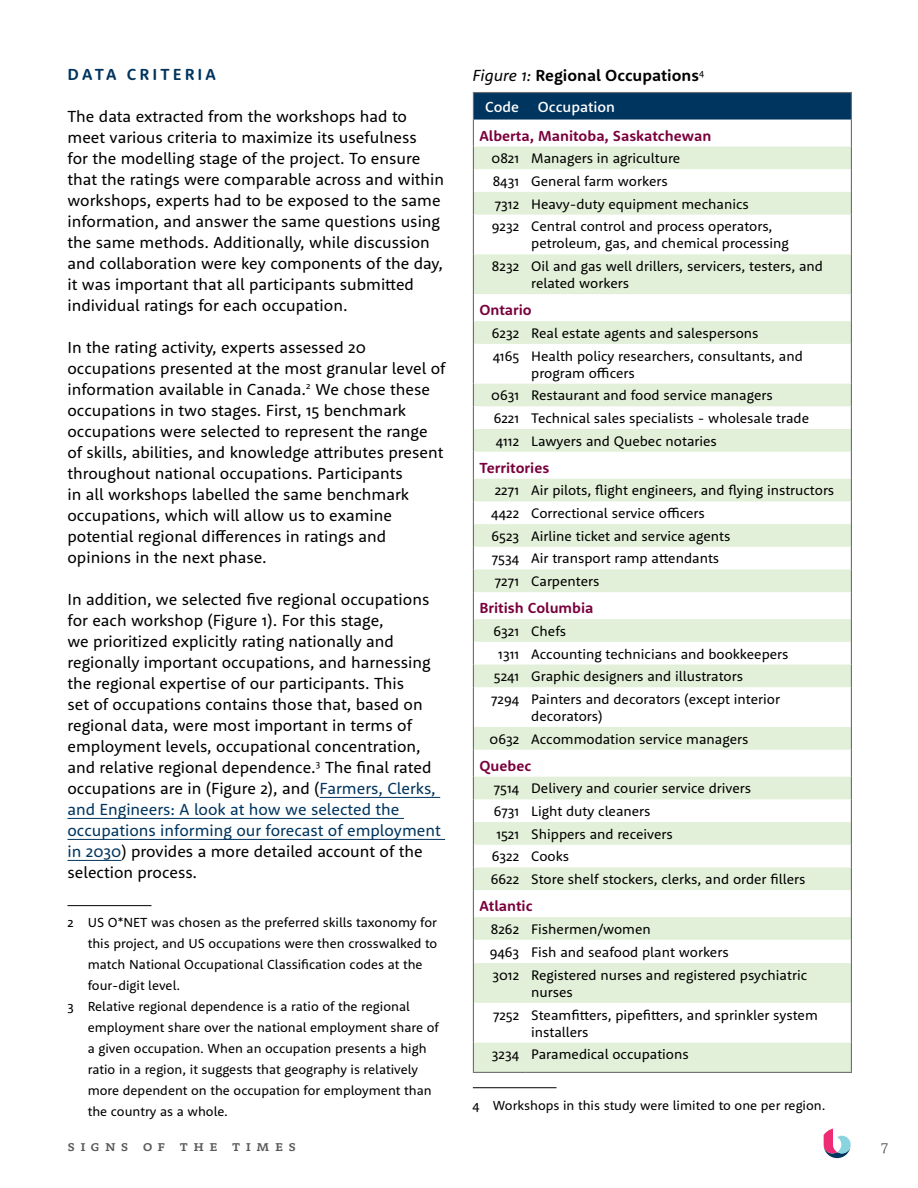
<style>
.page{position:relative;width:918px;height:1188px;background:#fff}
.page>*{position:absolute;margin:0;border:0;box-sizing:border-box;transform-origin:0 0}
.t1{font:16.5px/21px "Rooney Sans";color:#000}
.t2{font:700 16.5px "Rooney Sans";color:#000}
.t3{font:700 16.5px "Rooney Sans";letter-spacing:.19em;color:#00355f}
.t4{font:700 15px "Rooney Sans";color:#7a003c}
.t5{font:500 15px "Rooney Pro";letter-spacing:.345em;color:#58595b}
.t6{font:500 15px "Rooney Sans";color:#fff}
.t7{font:300 15px "Rooney Pro";color:#58595b}
.t8{font:14.25px/22.6px "Rooney Sans";color:#000}
.t9{font:13.5px "Rooney Sans";color:#000}
.t10{font:9.6px "Rooney Sans";color:#000}
.s1{color:#00355f}
.s2{font-weight:400;font-style:italic}
</style>
<div class="page">
<svg style="left:824px;top:1129px;width:27px;height:29px"></svg>
<hr style="left:0;top:0;width:1px;height:1188px;background:#e3f0d9">
<hr style="left:320px;top:797px;width:120px;height:1px;background:#00355f">
<hr style="left:68px;top:818px;width:336px;height:1px;background:#00355f">
<hr style="left:68px;top:839px;width:377px;height:1px;background:#00355f">
<hr style="left:68px;top:860px;width:54px;height:1px;background:#00355f">
<hr style="left:68px;top:905px;width:84px;height:1px;background:#000">
<svg style="left:474px;top:215px;width:377px;height:857px"></svg>
<hr style="left:473px;top:92px;width:52px;height:1px;background:#6d6e71">
<hr style="left:525px;top:92px;width:327px;height:1px;background:#6d6e71">
<svg style="left:473px;top:93px;width:379px;height:122px"></svg>
<hr style="left:473px;top:215px;width:1px;height:39px;background:#6d6e71">
<hr style="left:851px;top:215px;width:1px;height:39px;background:#6d6e71">
<hr style="left:473px;top:254px;width:1px;height:40px;background:#6d6e71">
<hr style="left:851px;top:254px;width:1px;height:40px;background:#6d6e71">
<svg style="left:473px;top:294px;width:1px;height:50px"></svg>
<svg style="left:851px;top:294px;width:1px;height:50px"></svg>
<hr style="left:473px;top:344px;width:1px;height:40px;background:#6d6e71">
<hr style="left:851px;top:344px;width:1px;height:40px;background:#6d6e71">
<svg style="left:473px;top:384px;width:1px;height:303px"></svg>
<svg style="left:851px;top:384px;width:1px;height:303px"></svg>
<hr style="left:473px;top:687px;width:1px;height:40px;background:#6d6e71">
<hr style="left:851px;top:687px;width:1px;height:40px;background:#6d6e71">
<svg style="left:473px;top:727px;width:1px;height:236px"></svg>
<svg style="left:851px;top:727px;width:1px;height:236px"></svg>
<hr style="left:473px;top:963px;width:1px;height:40px;background:#6d6e71">
<hr style="left:851px;top:963px;width:1px;height:40px;background:#6d6e71">
<hr style="left:473px;top:1003px;width:1px;height:40px;background:#6d6e71">
<hr style="left:851px;top:1003px;width:1px;height:40px;background:#6d6e71">
<svg style="left:473px;top:1043px;width:1px;height:29px"></svg>
<svg style="left:851px;top:1043px;width:1px;height:29px"></svg>
<hr style="left:473px;top:1072px;width:52px;height:1px;background:#6d6e71">
<hr style="left:525px;top:1072px;width:327px;height:1px;background:#6d6e71">
<hr style="left:473px;top:1087px;width:84px;height:1px;background:#000">
<p class="t3" style="left:68px;top:63px;width:150px">DATA CRITERIA</p>
<p class="t10" style="left:699px;top:66px;width:7px">4</p>
<p class="t1" style="left:68px;top:105px;width:378px">The data extracted from the workshops had to meet various criteria to maximize its usefulness<br>for the modelling stage of the project. To ensure that the ratings were comparable across and within workshops, experts had to be exposed to the same information, and answer the same questions using the same methods. Additionally, while discussion and collaboration were key components of the day, it was important that all participants submitted individual ratings for each occupation.</p>
<p class="t1" style="left:68px;top:336px;width:379px">In the rating activity, experts assessed 20 occupations presented at the most granular level of information available in Canada.<sup>2</sup> We chose these occupations in two stages. First, 15 benchmark occupations were selected to represent the range of skills, abilities, and knowledge attributes present throughout national occupations. Participants<br>in all workshops labelled the same benchmark occupations, which will allow us to examine potential regional differences in ratings and opinions in the next phase.</p>
<p class="t1" style="left:68px;top:588px;width:375px">In addition, we selected five regional occupations for each workshop (Figure 1). For this stage,<br>we prioritized explicitly rating nationally and regionally important occupations, and harnessing the regional expertise of our participants. This<br>set of occupations contains those that, based on regional data, were most important in terms of employment levels, occupational concentration, and relative regional dependence.<sup>3</sup> The final rated occupations are in (Figure 2), and (<span class="s1">Farmers, Clerks, and Engineers: A look at how we selected the occupations informing our forecast of employment in 2030</span>) provides a more detailed account of the selection process.</p>
<p class="t9" style="left:68px;top:913px;width:371px">2 US O*NET was chosen as the preferred skills taxonomy for</p>
<p class="t9" style="left:88px;top:934px;width:351px">this project, and US occupations were then crosswalked to</p>
<p class="t9" style="left:88px;top:955px;width:336px">match National Occupational Classification codes at the</p>
<p class="t9" style="left:88px;top:976px;width:94px">four-digit level.</p>
<p class="t9" style="left:68px;top:997px;width:344px">3 Relative regional dependence is a ratio of the regional</p>
<p class="t9" style="left:88px;top:1018px;width:353px">employment share over the national employment share of</p>
<p class="t9" style="left:88px;top:1039px;width:340px">a given occupation. When an occupation presents a high</p>
<p class="t9" style="left:88px;top:1060px;width:332px">ratio in a region, it suggests that geography is relatively</p>
<p class="t9" style="left:88px;top:1081px;width:345px">more dependent on the occupation for employment than</p>
<p class="t9" style="left:88px;top:1102px;width:142px">the country as a whole.</p>
<p class="t2" style="left:472px;top:65px;width:228px"><span class="s2">Figure 1:</span> Regional Occupations</p>
<p class="t6" style="left:485px;top:97px;width:131px">Code Occupation</p>
<p class="t4" style="left:479px;top:126px;width:233px">Alberta, Manitoba, Saskatchewan</p>
<p class="t8" style="left:492px;top:147px;width:282px">0821 Managers in agriculture<br>8431 General farm workers<br>7312 Heavy-duty equipment mechanics 9232 Central control and process operators,</p>
<p class="t8" style="left:492px;top:232px;width:333px;text-align:center">petroleum, gas, and chemical processing<br>8232 Oil and gas well drillers, servicers, testers, and</p>
<p class="t8" style="left:531px;top:272px;width:99px">related workers</p>
<p class="t4" style="left:479px;top:300px;width:54px">Ontario</p>
<p class="t8" style="left:492px;top:321px;width:313px">6232 Real estate agents and salespersons<br>4165 Health policy researchers, consultants, and</p>
<p class="t8" style="left:531px;top:361px;width:105px">program officers</p>
<p class="t8" style="left:491px;top:384px;width:283px">0631 Restaurant and food service managers</p>
<p class="t8" style="left:494px;top:406px;width:317px">6221 Technical sales specialists - wholesale trade</p>
<p class="t8" style="left:496px;top:429px;width:223px">4112 Lawyers and Quebec notaries</p>
<p class="t4" style="left:479px;top:458px;width:71px">Territories</p>
<p class="t8" style="left:491px;top:479px;width:345px">2271 Air pilots, flight engineers, and flying instructors 4422 Correctional service officers<br>6523 Airline ticket and service agents<br>7534 Air transport ramp attendants<br>7271 Carpenters</p>
<p class="t4" style="left:479px;top:598px;width:116px">British Columbia</p>
<p class="t8" style="left:494px;top:619px;width:74px">6321 Chefs</p>
<p class="t8" style="left:498px;top:642px;width:292px">1311 Accounting technicians and bookkeepers</p>
<p class="t8" style="left:494px;top:665px;width:251px">5241 Graphic designers and illustrators</p>
<p class="t8" style="left:491px;top:687px;width:290px">7294 Painters and decorators (except interior</p>
<p class="t8" style="left:490px;top:704px;width:260px;text-indent:42px">decorators)<br>0632 Accommodation service managers</p>
<p class="t4" style="left:479px;top:756px;width:53px">Quebec</p>
<p class="t8" style="left:494px;top:777px;width:259px">7514 Delivery and courier service drivers</p>
<p class="t8" style="left:494px;top:799px;width:158px">6731 Light duty cleaners</p>
<p class="t8" style="left:496px;top:822px;width:178px">1521 Shippers and receivers</p>
<p class="t8" style="left:492px;top:845px;width:79px">6322 Cooks</p>
<p class="t8" style="left:491px;top:867px;width:316px">6622 Store shelf stockers, clerks, and order fillers</p>
<p class="t4" style="left:479px;top:896px;width:55px">Atlantic</p>
<p class="t8" style="left:490px;top:917px;width:319px">8262 Fishermen/women<br>9463 Fish and seafood plant workers<br>3012 Registered nurses and registered psychiatric</p>
<p class="t8" style="left:493px;top:980px;width:326px;text-indent:38px">nurses<br>7252 Steamfitters, pipefitters, and sprinkler system</p>
<p class="t8" style="left:492px;top:1020px;width:198px;text-indent:39px">installers<br>3234 Paramedical occupations</p>
<p class="t9" style="left:472px;top:1096px;width:355px">4 Workshops in this study were limited to one per region.</p>
<p class="t5" style="left:68px;top:1136px;width:230px">SIGNS OF THE TIMES</p>
<p class="t7" style="left:881px;top:1136px;width:8px">7</p>
</div>
